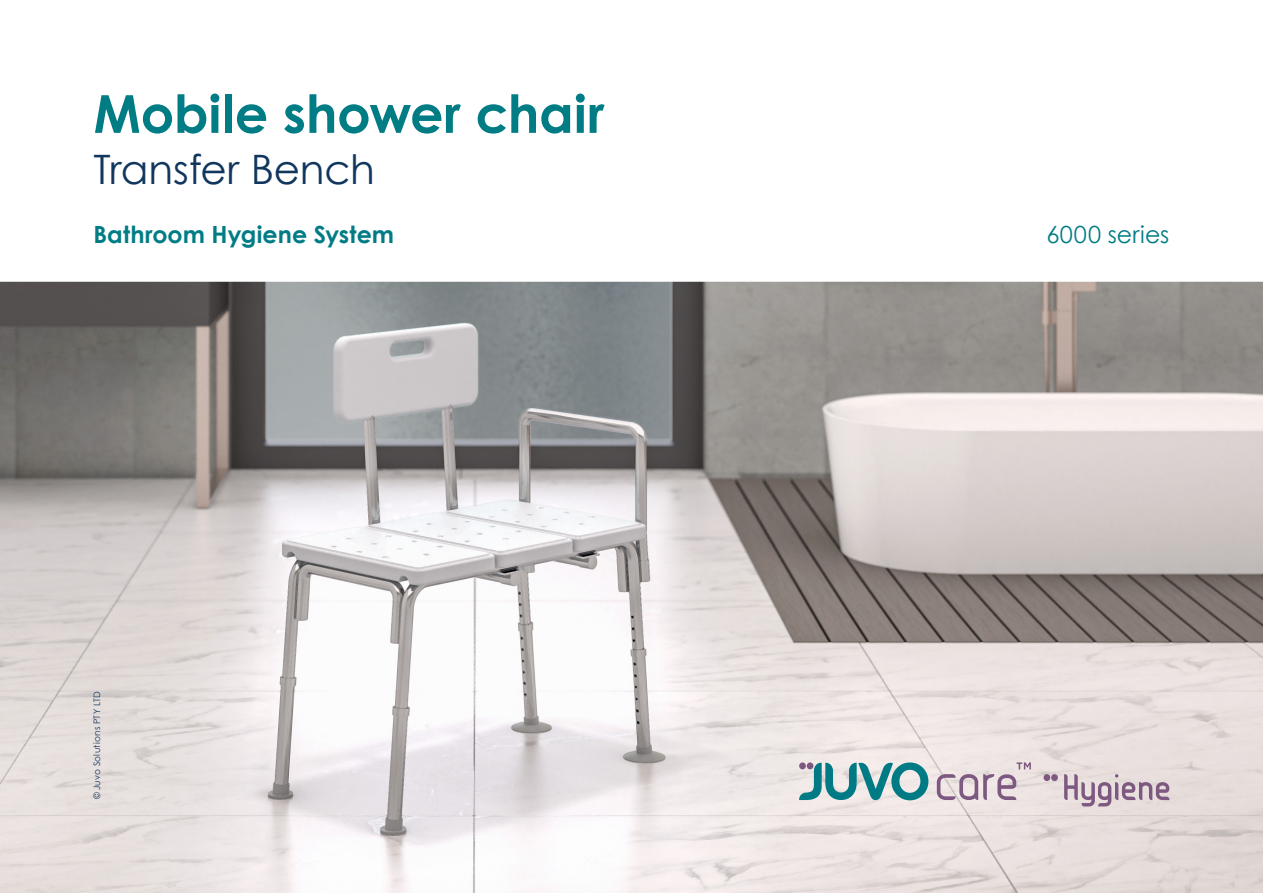
<style>
.page{position:relative;width:1263px;height:893px;background:#fff}
.page>*{position:absolute;margin:0;border:0;box-sizing:border-box;transform-origin:0 0}
.t1{font:700 52.35px "Century Gothic";color:#007c85}
.t2{font:40.5px "Century Gothic";letter-spacing:-.005em;color:#11365e}
.t3{font:700 23.7px "Century Gothic";color:#007c85}
.t4{font:23.7px "Century Gothic";letter-spacing:.015em;color:#007c85}
.t5{font:9px "Century Gothic";letter-spacing:.035em;color:#11365e}
</style>
<div class="page">
<img style="left:0;top:282px;width:1263px;height:611px">
<svg style="left:799px;top:762px;width:129px;height:38px;background:#83b6b9"></svg>
<div style="left:799px;top:762px;width:7px;height:7px;background:#7d5982;border-radius:50%"></div>
<div style="left:807px;top:762px;width:6px;height:7px;background:#7d5982;border-radius:50%"></div>
<svg style="left:1064px;top:774px;width:105px;height:32px;background:#c5b3bf"></svg>
<div style="left:1043px;top:774px;width:7px;height:7px;background:#7d5982;border-radius:50%"></div>
<div style="left:1051px;top:774px;width:7px;height:7px;background:#7d5982;border-radius:50%"></div>
<svg style="left:937px;top:762px;width:94px;height:38px;background:#d2c3cb"></svg>
<p class="t1" style="left:94px;top:74px;width:512px">Mobile shower chair</p>
<p class="t2" style="left:94px;top:141px;width:283px">Transfer Bench</p>
<p class="t3" style="left:94px;top:216px;width:302px">Bathroom Hygiene System</p>
<p class="t4" style="left:1046px;top:218px;width:125px">6000 series</p>
<p class="t5" style="left:91px;top:799px;width:109px;rotate:-90deg">© Juvo Solutions PTY LTD</p>
</div>
